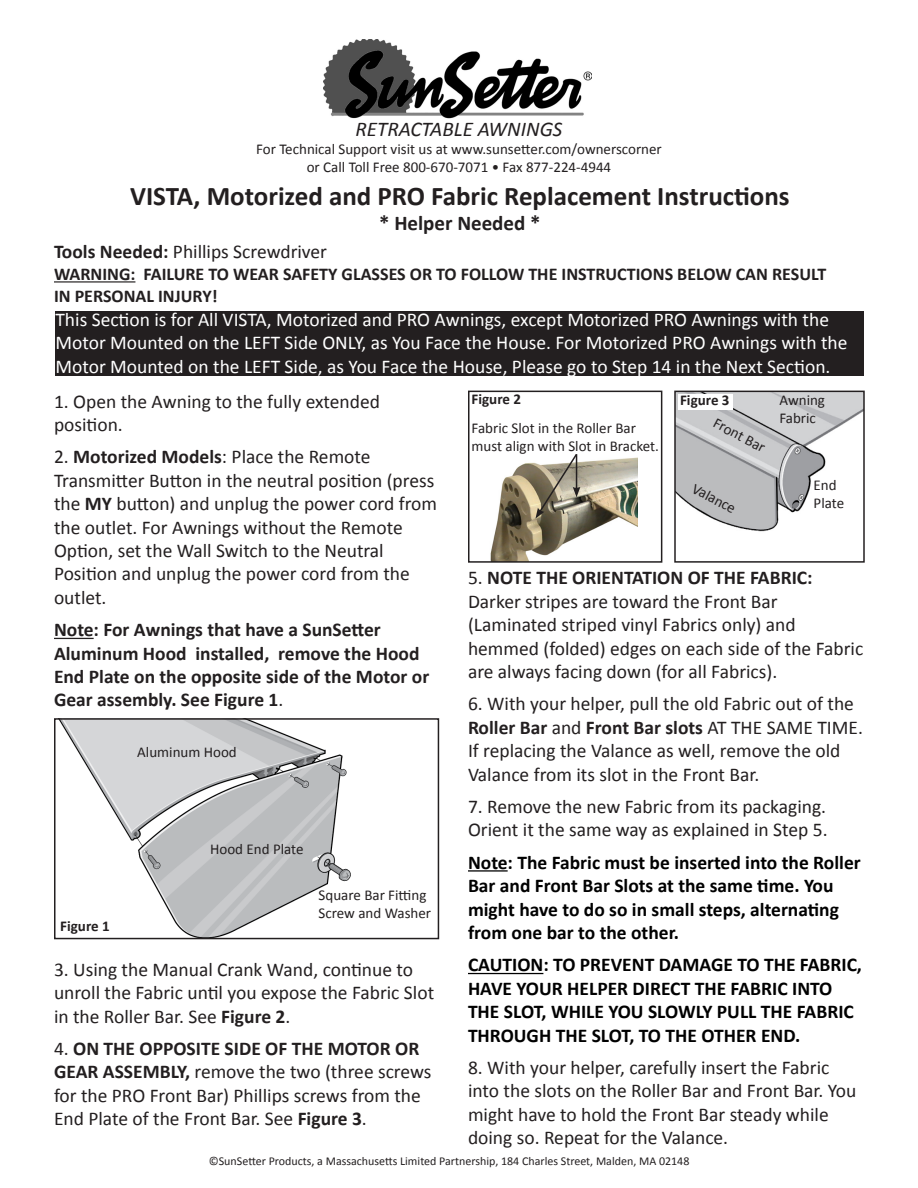
<style>
.page{position:relative;width:918px;height:1188px;background:#fff}
.page>*{position:absolute;margin:0;border:0;box-sizing:border-box;transform-origin:0 0}
.Instruction_Header_1{font:700 27px "Calibri";color:#231f20}
.t1{font:italic 21px "Calibri";color:#231f20}
.Instruction_Header_1-2{font:700 21px "Calibri";color:#231f20}
.Paragraph_Style_1{font:19.5px/23.4px "Calibri";color:#231f20}
.Paragraph_Style_1-2{font:19.5px/23.4px "Calibri";color:#fff}
.Paragraph_Style_1-3{font:700 19.5px/23.4px "Calibri";color:#000}
.WARNING{font:700 19.5px/23.4px "Calibri";color:#000}
.Paragraph_Style_1-4{font:700 19.5px/23.4px "Calibri";color:#231f20}
.WARNING-2{font:700 18px "Calibri";color:#231f20}
.Paragraph_Style_1-5{font:15px/18px "Calibri";color:#231f20}
.Paragraph_Style_1-6{font:700 15px "Calibri";color:#231f20}
.t2{font:12px "Calibri";color:#231f20}
.s1{font-weight:700}
.s2{font-weight:400}
</style>
<div class="page">
<img style="left:323px;top:39px;width:268px;height:80px">
<hr style="left:468px;top:870px;width:40px;height:2px;background:#000">
<hr style="left:468px;top:973px;width:75px;height:1px;background:#000">
<div style="left:56px;top:311px;width:808px;height:65px;background:#231f20"></div>
<hr style="left:54px;top:281px;width:81px;height:2px;background:#231f20">
<hr style="left:54px;top:638px;width:40px;height:1px;background:#231f20">
<img style="left:677px;top:394px;width:185px;height:138px">
<div style="left:674px;top:391px;width:191px;height:172px;border:2px solid #231f20"></div>
<div style="left:679px;top:394px;width:54px;height:16px;background:#fff"></div>
<img style="left:59px;top:721px;width:292px;height:215px">
<div style="left:54px;top:718px;width:385px;height:221px;border:2px solid #231f20"></div>
<img style="left:490px;top:457px;width:148px;height:103px">
<div style="left:468px;top:391px;width:194px;height:172px;border:2px solid #231f20"></div>
<svg style="left:536px;top:454px;width:44px;height:65px;background:#9f9988"></svg>
<p class="t1" style="left:356px;top:114px;width:208px">RETRACTABLE AWNINGS</p>
<p class="Paragraph_Style_1-5" style="left:256px;top:140px;width:407px;text-align:center">For Technical Support visit us at www.sunsetter.com/ownerscorner or Call Toll Free 800-670-7071 • Fax 877-224-4944</p>
<p class="Instruction_Header_1" style="left:130px;top:179px;width:661px">VISTA, Motorized and PRO Fabric Replacement Instructions</p>
<p class="Instruction_Header_1-2" style="left:379px;top:210px;width:163px">* Helper Needed *</p>
<p class="WARNING-2" style="left:54px;top:262px;width:774px">WARNING: FAILURE TO WEAR SAFETY GLASSES OR TO FOLLOW THE INSTRUCTIONS BELOW CAN RESULT</p>
<p class="WARNING-2" style="left:54px;top:285px;width:165px">IN PERSONAL INJURY!</p>
<p class="Paragraph_Style_1" style="left:54px;top:240px;width:275px"><span class="s1">Tools Needed:</span> Phillips Screwdriver</p>
<p class="Paragraph_Style_1-2" style="left:56px;top:308px;width:794px">This Section is for All VISTA, Motorized and PRO Awnings, except Motorized PRO Awnings with the<br>Motor Mounted on the LEFT Side ONLY, as You Face the House. For Motorized PRO Awnings with the<br>Motor Mounted on the LEFT Side, as You Face the House, Please go to Step 14 in the Next Section.</p>
<p class="Paragraph_Style_1" style="left:54px;top:390px;width:328px">1. Open the Awning to the fully extended position.</p>
<p class="Paragraph_Style_1" style="left:54px;top:445px;width:385px">2. <span class="s1">Motorized Models</span>: Place the Remote Transmitter Button in the neutral position (press the <span class="s1">MY</span> button) and unplug the power cord from the outlet. For Awnings without the Remote Option, set the Wall Switch to the Neutral Position and unplug the power cord from the outlet.</p>
<p class="Paragraph_Style_1-4" style="left:54px;top:618px;width:377px">Note: For Awnings that have a SunSetter Aluminum Hood installed, remove the Hood End Plate on the opposite side of the Motor or Gear assembly. See Figure 1<span class="s2">.</span></p>
<p class="Paragraph_Style_1-5" style="left:137px;top:743px;width:101px">Aluminum Hood</p>
<p class="Paragraph_Style_1-6" style="left:60px;top:916px;width:51px">Figure 1</p>
<p class="Paragraph_Style_1-5" style="left:210px;top:840px;width:95px">Hood End Plate</p>
<p class="Paragraph_Style_1-5" style="left:319px;top:887px;width:114px">Square Bar Fitting<br>Screw and Washer</p>
<p class="Paragraph_Style_1" style="left:54px;top:958px;width:382px">3. Using the Manual Crank Wand, continue to unroll the Fabric until you expose the Fabric Slot in the Roller Bar. See <span class="s1">Figure 2</span>.</p>
<p class="Paragraph_Style_1" style="left:54px;top:1037px;width:379px">4. <span class="s1">ON THE OPPOSITE SIDE OF THE MOTOR OR GEAR ASSEMBLY,</span> remove the two (three screws for the PRO Front Bar) Phillips screws from the End Plate of the Front Bar. See <span class="s1">Figure 3</span>.</p>
<p class="Paragraph_Style_1-6" style="left:472px;top:390px;width:51px">Figure 2</p>
<p class="Paragraph_Style_1-5" style="left:472px;top:419px;width:189px">Fabric Slot in the Roller Bar must align with Slot in Bracket.</p>
<p class="Paragraph_Style_1-6" style="left:680px;top:391px;width:51px">Figure 3</p>
<p class="Paragraph_Style_1-5" style="left:719px;top:414px;width:58px;rotate:28deg">Front Bar</p>
<p class="Paragraph_Style_1-5" style="left:697px;top:479px;width:49px;rotate:28deg">Valance</p>
<p class="Paragraph_Style_1-5" style="left:779px;top:391px;width:47px">Awning<br>Fabric</p>
<p class="Paragraph_Style_1-5" style="left:814px;top:476px;width:32px">End<br>Plate</p>
<p class="Paragraph_Style_1" style="left:468px;top:566px;width:397px">5. <span class="s1">NOTE THE ORIENTATION OF THE FABRIC:<br></span>Darker stripes are toward the Front Bar (Laminated striped vinyl Fabrics only) and hemmed (folded) edges on each side of the Fabric are always facing down (for all Fabrics).</p>
<p class="Paragraph_Style_1" style="left:468px;top:692px;width:396px">6. With your helper, pull the old Fabric out of the <span class="s1">Roller Bar</span> and <span class="s1">Front Bar slots</span> AT THE SAME TIME.<br>If replacing the Valance as well, remove the old Valance from its slot in the Front Bar.</p>
<p class="Paragraph_Style_1" style="left:468px;top:795px;width:361px">7. Remove the new Fabric from its packaging.<br>Orient it the same way as explained in Step 5.</p>
<p class="Paragraph_Style_1-3" style="left:468px;top:851px;width:394px">Note: The Fabric must be inserted into the Roller Bar and Front Bar Slots at the same time. You might have to do so in small steps, alternating from one bar to the other.</p>
<p class="WARNING" style="left:468px;top:953px;width:396px">CAUTION: TO PREVENT DAMAGE TO THE FABRIC, HAVE YOUR HELPER DIRECT THE FABRIC INTO THE SLOT, WHILE YOU SLOWLY PULL THE FABRIC THROUGH THE SLOT, TO THE OTHER END.</p>
<p class="Paragraph_Style_1" style="left:468px;top:1056px;width:390px">8. With your helper, carefully insert the Fabric into the slots on the Roller Bar and Front Bar. You might have to hold the Front Bar steady while doing so. Repeat for the Valance.</p>
<p class="t2" style="left:209px;top:1153px;width:482px">©SunSetter Products, a Massachusetts Limited Partnership, 184 Charles Street, Malden, MA 02148</p>
</div>
